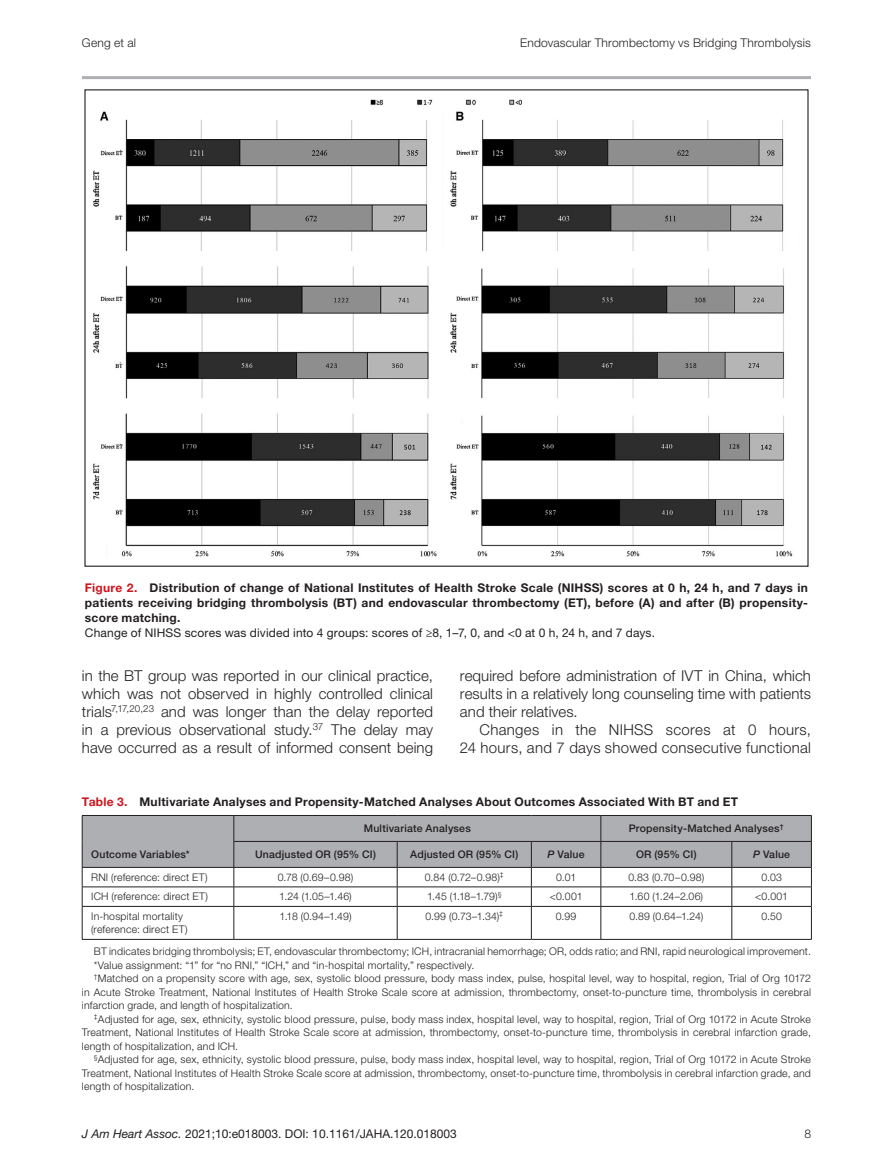
<style>
.page{position:relative;width:893px;height:1174px;background:#fff}
.page>*{position:absolute;margin:0;border:0;box-sizing:border-box;transform-origin:0 0}
.t1{font:300 15px/18px "Helvetica Neue LT Std";letter-spacing:.01em;color:#231f20;text-align:justify}
.t2{font:700 12px/15px "Helvetica Neue LT Std";letter-spacing:.025em;color:#231f20;text-align:justify}
.t3{font:12px "Helvetica Neue LT Std";letter-spacing:.01em;color:#231f20}
.t4{font:300 12px "Helvetica Neue LT Std";letter-spacing:.015em;color:#231f20}
.t5{font:300 10.5px/13.5px "Helvetica Neue LT Std";letter-spacing:.02em;color:#231f20}
.t6{font:500 10.5px "Helvetica Neue LT Std";letter-spacing:.02em;color:#231f20}
.s1{color:#cd151d}
.s2{font-style:italic}
</style>
<div class="page">
<img style="left:93px;top:99px;width:700px;height:457px">
<svg style="left:82px;top:815px;width:730px;height:91px"></svg>
<hr style="left:82px;top:906px;width:152px;height:1px;background:#231f20">
<hr style="left:82px;top:906px;width:1px;height:33px;background:#231f20">
<hr style="left:82px;top:939px;width:152px;height:1px;background:#231f20">
<hr style="left:234px;top:906px;width:163px;height:1px;background:#231f20">
<hr style="left:234px;top:906px;width:1px;height:33px;background:#231f20">
<hr style="left:234px;top:939px;width:163px;height:1px;background:#231f20">
<hr style="left:397px;top:906px;width:134px;height:1px;background:#231f20">
<hr style="left:397px;top:906px;width:1px;height:33px;background:#231f20">
<hr style="left:397px;top:939px;width:134px;height:1px;background:#231f20">
<hr style="left:531px;top:906px;width:70px;height:1px;background:#231f20">
<hr style="left:531px;top:906px;width:1px;height:33px;background:#231f20">
<hr style="left:531px;top:939px;width:70px;height:1px;background:#231f20">
<hr style="left:601px;top:906px;width:131px;height:1px;background:#231f20">
<hr style="left:601px;top:906px;width:1px;height:33px;background:#231f20">
<hr style="left:601px;top:939px;width:131px;height:1px;background:#231f20">
<hr style="left:732px;top:906px;width:80px;height:1px;background:#231f20">
<hr style="left:732px;top:906px;width:1px;height:33px;background:#231f20">
<hr style="left:811px;top:906px;width:1px;height:33px;background:#231f20">
<hr style="left:732px;top:939px;width:80px;height:1px;background:#231f20">
<hr style="left:82px;top:76px;width:729px;height:3px;background:#aeafb3">
<p class="t4" style="left:82px;top:35px;width:56px">Geng et al</p>
<p class="t4" style="left:520px;top:35px;width:292px">Endovascular Thrombectomy vs Bridging Thrombolysis</p>
<p class="t2" style="left:85px;top:580px;width:724px"><span class="s1">Figure 2.</span> Distribution of change of National Institutes of Health Stroke Scale (NIHSS) scores at 0 h, 24 h, and 7 days in patients receiving bridging thrombolysis (BT) and endovascular thrombectomy (ET), before (A) and after (B) propensity&shy;score matching.</p>
<p class="t3" style="left:85px;top:625px;width:572px">Change of NIHSS scores was divided into 4 groups: scores of ≥8, 1–7, 0, and &lt;0 at 0 h, 24 h, and 7 days.</p>
<p class="t1" style="left:82px;top:666px;width:353px">in the BT group was reported in our clinical practice, which was not observed in highly controlled clinical trials<sup>7,17,20,23</sup> and was longer than the delay reported in a previous observational study.<sup>37</sup> The delay may have occurred as a result of informed consent being</p>
<h1 class="t1" style="left:460px;top:666px;width:353px">required before administration of IVT in China, which results in a relatively long counseling time with patients and their relatives.</h1>
<h1 class="t1" style="left:460px;top:720px;width:352px;text-align:right">Changes in the NIHSS scores at 0 hours,<br>24 hours, and 7 days showed consecutive functional</h1>
<p class="t2" style="left:82px;top:793px;width:658px"><span class="s1">Table 3.</span> Multivariate Analyses and Propensity-Matched Analyses About Outcomes Associated With BT and ET</p>
<p class="t6" style="left:91px;top:848px;width:100px">Outcome Variables*</p>
<p class="t6" style="left:364px;top:822px;width:108px">Multivariate Analyses</p>
<p class="t6" style="left:629px;top:822px;width:156px">Propensity-Matched Analyses<sup>†</sup></p>
<p class="t6" style="left:255px;top:848px;width:122px">Unadjusted OR (95% CI)</p>
<p class="t6" style="left:410px;top:848px;width:110px">Adjusted OR (95% CI)</p>
<p class="t6" style="left:548px;top:848px;width:39px"><span class="s2">P</span> Value</p>
<p class="t6" style="left:636px;top:848px;width:62px">OR (95% CI)</p>
<p class="t6" style="left:753px;top:848px;width:39px"><span class="s2">P</span> Value</p>
<p class="t5" style="left:91px;top:870px;width:118px">RNI (reference: direct ET)</p>
<p class="t5" style="left:278px;top:870px;width:77px">0.78 (0.69–0.98)</p>
<p class="t5" style="left:425px;top:870px;width:80px">0.84 (0.72–0.98)<sup>‡</sup></p>
<p class="t5" style="left:556px;top:870px;width:22px">0.01</p>
<p class="t5" style="left:628px;top:870px;width:77px">0.83 (0.70–0.98)</p>
<p class="t5" style="left:761px;top:870px;width:22px">0.03</p>
<p class="t5" style="left:91px;top:889px;width:118px">ICH (reference: direct ET)</p>
<p class="t5" style="left:279px;top:889px;width:74px">1.24 (1.05–1.46)</p>
<p class="t5" style="left:427px;top:889px;width:76px">1.45 (1.18–1.79)<sup>§</sup></p>
<p class="t5" style="left:550px;top:889px;width:34px">&lt;0.001</p>
<p class="t5" style="left:629px;top:889px;width:75px">1.60 (1.24–2.06)</p>
<p class="t5" style="left:755px;top:889px;width:34px">&lt;0.001</p>
<p class="t5" style="left:91px;top:909px;width:98px">In-hospital mortality (reference: direct ET)</p>
<p class="t5" style="left:279px;top:909px;width:74px">1.18 (0.94–1.49)</p>
<p class="t5" style="left:425px;top:909px;width:79px">0.99 (0.73–1.34)<sup>‡</sup></p>
<p class="t5" style="left:556px;top:909px;width:22px">0.99</p>
<p class="t5" style="left:629px;top:909px;width:75px">0.89 (0.64–1.24)</p>
<p class="t5" style="left:761px;top:909px;width:22px">0.50</p>
<p class="t5" style="left:94px;top:944px;width:718px">BT indicates bridging thrombolysis; ET, endovascular thrombectomy; ICH, intracranial hemorrhage; OR, odds ratio; and RNI, rapid neurological improvement.</p>
<p class="t5" style="left:94px;top:958px;width:382px">*Value assignment: “1” for “no RNI,” “ICH,” and “in-hospital mortality,” respectively.</p>
<p class="t5" style="left:94px;top:971px;width:719px"><sup>†</sup>Matched on a propensity score with age, sex, systolic blood pressure, body mass index, pulse, hospital level, way to hospital, region, Trial of Org 10172</p>
<p class="t5" style="left:82px;top:985px;width:730px">in Acute Stroke Treatment, National Institutes of Health Stroke Scale score at admission, thrombectomy, onset-to-puncture time, thrombolysis in cerebral</p>
<p class="t5" style="left:82px;top:998px;width:212px">infarction grade, and length of hospitalization.</p>
<p class="t5" style="left:94px;top:1012px;width:718px"><sup>‡</sup>Adjusted for age, sex, ethnicity, systolic blood pressure, pulse, body mass index, hospital level, way to hospital, region, Trial of Org 10172 in Acute Stroke</p>
<p class="t5" style="left:82px;top:1025px;width:730px">Treatment, National Institutes of Health Stroke Scale score at admission, thrombectomy, onset-to-puncture time, thrombolysis in cerebral infarction grade,</p>
<p class="t5" style="left:82px;top:1039px;width:158px">length of hospitalization, and ICH.</p>
<p class="t5" style="left:94px;top:1052px;width:718px"><sup>§</sup>Adjusted for age, sex, ethnicity, systolic blood pressure, pulse, body mass index, hospital level, way to hospital, region, Trial of Org 10172 in Acute Stroke</p>
<p class="t5" style="left:82px;top:1066px;width:730px">Treatment, National Institutes of Health Stroke Scale score at admission, thrombectomy, onset-to-puncture time, thrombolysis in cerebral infarction grade, and</p>
<p class="t5" style="left:82px;top:1079px;width:114px">length of hospitalization.</p>
<p class="t3" style="left:82px;top:1126px;width:376px"><span class="s2">J Am Heart Assoc.</span> 2021;10:e018003. DOI: 10.1161/JAHA.120.018003</p>
<p class="t4" style="left:804px;top:1126px;width:8px">8</p>
</div>
